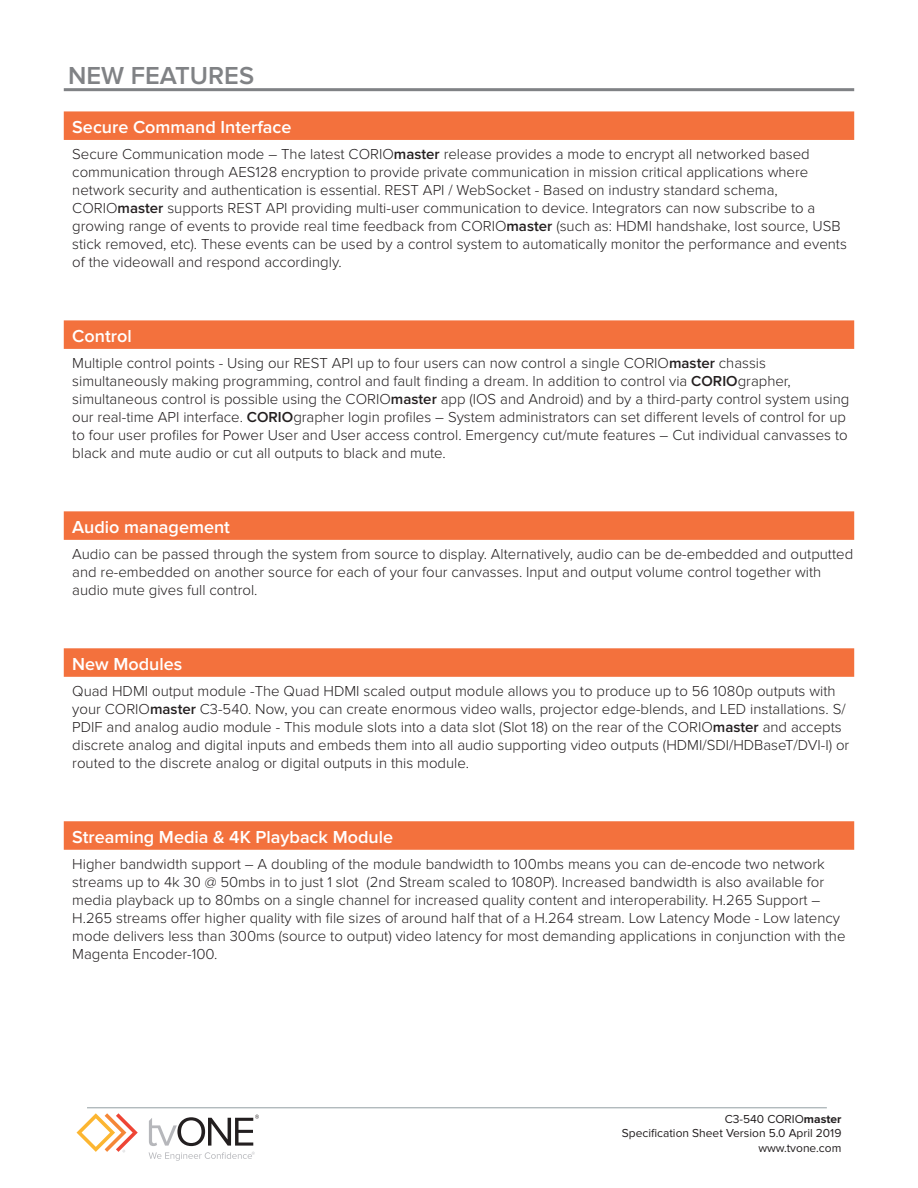
<style>
.page{position:relative;width:918px;height:1188px;background:#fff}
.page>*{position:absolute;margin:0;border:0;box-sizing:border-box;transform-origin:0 0}
.t1{font:600 25.5px "Proxima Nova";color:#808285}
.t2{font:600 18px "Proxima Nova";color:#fff}
.t3{font:300 15px/18px "Proxima Nova";color:#231f20}
.t4{font:12px/14.4px "Proxima Nova";color:#231f20;text-align:right}
.s1{font-weight:600}
.s2{font-weight:700}
</style>
<div class="page">
<svg style="left:149px;top:1152px;width:106px;height:9px"></svg>
<svg style="left:149px;top:1115px;width:110px;height:31px"></svg>
<svg style="left:77px;top:1113px;width:61px;height:39px"></svg>
<hr style="left:87px;top:1107px;width:740px;height:1px;background:#939ea2">
<hr style="left:64px;top:88px;width:790px;height:3px;background:#808285">
<div style="left:64px;top:111px;width:790px;height:29px;background:#f3713d"></div>
<div style="left:64px;top:320px;width:790px;height:29px;background:#f3713d"></div>
<div style="left:64px;top:511px;width:790px;height:29px;background:#f3713d"></div>
<div style="left:64px;top:648px;width:790px;height:29px;background:#f3713d"></div>
<div style="left:64px;top:821px;width:790px;height:29px;background:#f3713d"></div>
<h1 class="t1" style="left:68px;top:61px;width:188px">NEW FEATURES</h1>
<p class="t2" style="left:72px;top:117px;width:221px">Secure Command Interface</p>
<p class="t3" style="left:72px;top:145px;width:776px">Secure Communication mode – The latest CORIO<span class="s1">master</span> release provides a mode to encrypt all networked based communication through AES128 encryption to provide private communication in mission critical applications where network security and authentication is essential. REST API / WebSocket - Based on industry standard schema, CORIO<span class="s1">master</span> supports REST API providing multi-user communication to device. Integrators can now subscribe to a growing range of events to provide real time feedback from CORIO<span class="s1">master</span> (such as: HDMI handshake, lost source, USB stick removed, etc). These events can be used by a control system to automatically monitor the performance and events of the videowall and respond accordingly.</p>
<p class="t2" style="left:72px;top:326px;width:61px">Control</p>
<p class="t3" style="left:72px;top:354px;width:779px">Multiple control points - Using our REST API up to four users can now control a single CORIO<span class="s1">master</span> chassis simultaneously making programming, control and fault finding a dream. In addition to control via <span class="s1">CORIO</span>grapher, simultaneous control is possible using the CORIO<span class="s1">master</span> app (IOS and Android) and by a third-party control system using our real-time API interface. <span class="s1">CORIO</span>grapher login profiles – System administrators can set different levels of control for up to four user profiles for Power User and User access control. Emergency cut/mute features – Cut individual canvasses to black and mute audio or cut all outputs to black and mute.</p>
<p class="t2" style="left:72px;top:517px;width:159px">Audio management</p>
<p class="t3" style="left:72px;top:545px;width:783px">Audio can be passed through the system from source to display. Alternatively, audio can be de-embedded and outputted and re-embedded on another source for each of your four canvasses. Input and output volume control together with audio mute gives full control.</p>
<p class="t2" style="left:72px;top:653px;width:112px">New Modules</p>
<p class="t3" style="left:72px;top:682px;width:779px">Quad HDMI output module -The Quad HDMI scaled output module allows you to produce up to 56 1080p outputs with your CORIO<span class="s1">master</span> C3-540. Now, you can create enormous video walls, projector edge-blends, and LED installations. S/ PDIF and analog audio module - This module slots into a data slot (Slot 18) on the rear of the CORIO<span class="s1">master</span> and accepts discrete analog and digital inputs and embeds them into all audio supporting video outputs (HDMI/SDI/HDBaseT/DVI-I) or routed to the discrete analog or digital outputs in this module.</p>
<p class="t2" style="left:72px;top:826px;width:322px">Streaming Media &amp; 4K Playback Module</p>
<p class="t3" style="left:72px;top:855px;width:775px">Higher bandwidth support – A doubling of the module bandwidth to 100mbs means you can de-encode two network streams up to 4k 30 @ 50mbs in to just 1 slot (2nd Stream scaled to 1080P). Increased bandwidth is also available for media playback up to 80mbs on a single channel for increased quality content and interoperability. H.265 Support – H.265 streams offer higher quality with file sizes of around half that of a H.264 stream. Low Latency Mode - Low latency mode delivers less than 300ms (source to output) video latency for most demanding applications in conjunction with the Magenta Encoder-100.</p>
<p class="t4" style="left:622px;top:1112px;width:221px">C3-540 CORIO<span class="s2">master<br></span>Specification Sheet Version 5.0 April 2019 www.tvone.com</p>
</div>
